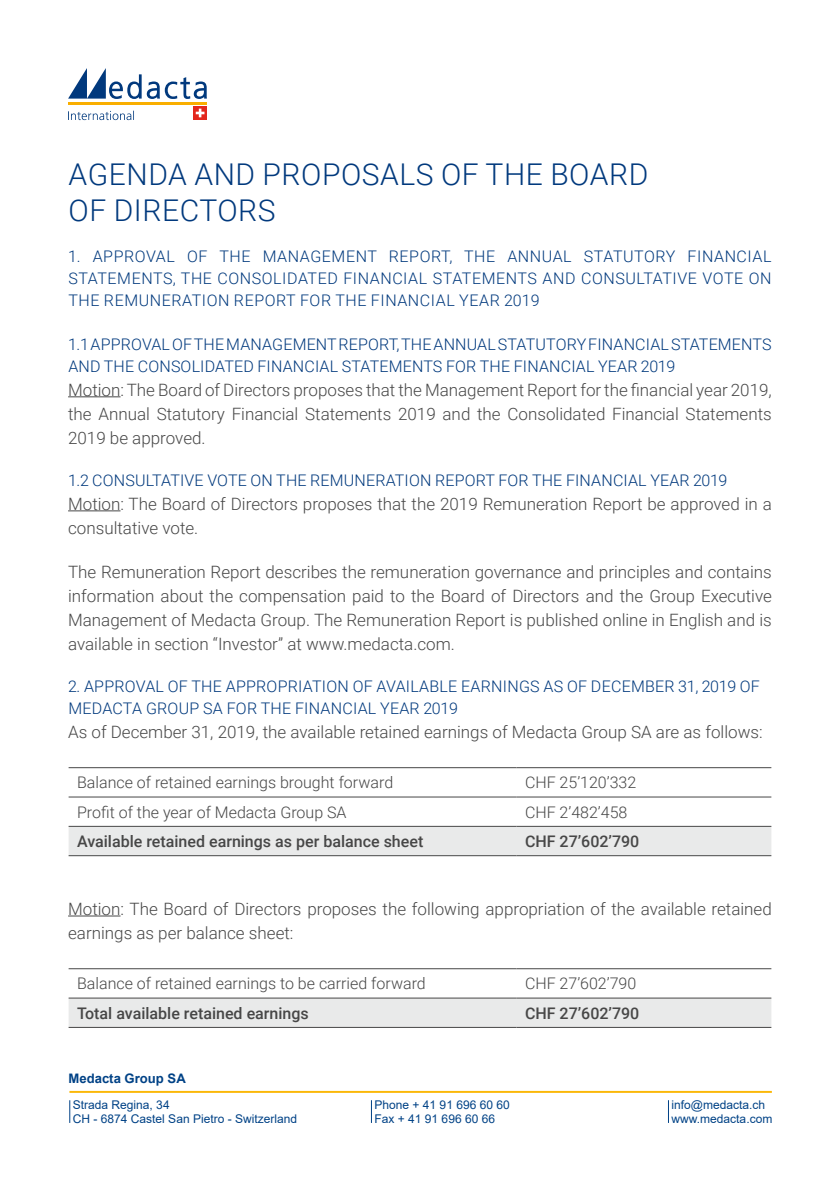
<style>
.page{position:relative;width:840px;height:1191px;background:#fff}
.page>*{position:absolute;margin:0;border:0;box-sizing:border-box;transform-origin:0 0}
.t1{font:300 30px/36px "Roboto";letter-spacing:.02em;color:#01397d}
.t2{font:300 17px/24px "Roboto";color:#474747;text-align:justify}
.t3{font:300 16px/22px "Roboto";letter-spacing:.01em;color:#01397d}
.t4{font:300 16px "Roboto";color:#474747}
.t5{font:500 16px "Roboto";color:#474747}
.t6{font:700 13px "Arial";color:#004286}
.t7{font:12px/14.4px "Arial";color:#004286}
</style>
<div class="page">
<svg style="left:193px;top:106px;width:14px;height:14px"></svg>
<svg style="left:196px;top:109px;width:8px;height:8px"></svg>
<hr style="left:68px;top:102px;width:139px;height:2px;background:#f9ae00">
<svg style="left:68px;top:111px;width:66px;height:9px"></svg>
<svg style="left:147px;top:77px;width:60px;height:22px"></svg>
<svg style="left:68px;top:68px;width:73px;height:31px"></svg>
<hr style="left:69px;top:1091px;width:702px;height:1px;background:#fbb808">
<svg style="left:69px;top:1100px;width:1px;height:23px"></svg>
<svg style="left:371px;top:1100px;width:1px;height:23px"></svg>
<hr style="left:68px;top:396px;width:52px;height:1px;background:#474747">
<hr style="left:68px;top:510px;width:52px;height:1px;background:#474747">
<hr style="left:68px;top:915px;width:52px;height:1px;background:#474747">
<div style="left:69px;top:827px;width:702px;height:28px;background:#e9eaea"></div>
<hr style="left:69px;top:796px;width:447px;height:1px;background:#474747">
<hr style="left:516px;top:796px;width:255px;height:1px;background:#474747">
<hr style="left:69px;top:826px;width:447px;height:1px;background:#474747">
<hr style="left:516px;top:826px;width:255px;height:1px;background:#474747">
<hr style="left:69px;top:855px;width:447px;height:1px;background:#474747">
<hr style="left:516px;top:855px;width:255px;height:1px;background:#474747">
<hr style="left:69px;top:767px;width:447px;height:1px;background:#474747">
<hr style="left:516px;top:767px;width:255px;height:1px;background:#474747">
<div style="left:69px;top:998px;width:702px;height:29px;background:#e9eaea"></div>
<hr style="left:69px;top:968px;width:447px;height:1px;background:#474747">
<hr style="left:516px;top:968px;width:255px;height:1px;background:#474747">
<hr style="left:69px;top:997px;width:447px;height:1px;background:#474747">
<hr style="left:516px;top:997px;width:255px;height:1px;background:#474747">
<hr style="left:69px;top:1027px;width:447px;height:1px;background:#474747">
<hr style="left:516px;top:1027px;width:255px;height:1px;background:#474747">
<h1 class="t1" style="left:69px;top:155px;width:581px">AGENDA AND PROPOSALS OF THE BOARD<br>OF DIRECTORS</h1>
<p class="t3" style="left:68px;top:244px;width:704px;text-align:justify">1. APPROVAL OF THE MANAGEMENT REPORT, THE ANNUAL STATUTORY FINANCIAL STATEMENTS, THE CONSOLIDATED FINANCIAL STATEMENTS AND CONSULTATIVE VOTE ON THE REMUNERATION REPORT FOR THE FINANCIAL YEAR 2019</p>
<p class="t3" style="left:68px;top:332px;width:704px">1.1 APPROVAL OF THE MANAGEMENT REPORT, THE ANNUAL STATUTORY FINANCIAL STATEMENTS<br>AND THE CONSOLIDATED FINANCIAL STATEMENTS FOR THE FINANCIAL YEAR 2019</p>
<p class="t2" style="left:68px;top:377px;width:704px">Motion: The Board of Directors proposes that the Management Report for the financial year 2019, the Annual Statutory Financial Statements 2019 and the Consolidated Financial Statements 2019 be approved.</p>
<p class="t3" style="left:68px;top:468px;width:660px">1.2 CONSULTATIVE VOTE ON THE REMUNERATION REPORT FOR THE FINANCIAL YEAR 2019</p>
<p class="t2" style="left:68px;top:491px;width:704px">Motion: The Board of Directors proposes that the 2019 Remuneration Report be approved in a consultative vote.</p>
<p class="t2" style="left:68px;top:559px;width:704px">The Remuneration Report describes the remuneration governance and principles and contains information about the compensation paid to the Board of Directors and the Group Executive Management of Medacta Group. The Remuneration Report is published online in English and is available in section “Investor” at www.medacta.com.</p>
<p class="t3" style="left:68px;top:674px;width:693px">2. APPROVAL OF THE APPROPRIATION OF AVAILABLE EARNINGS AS OF DECEMBER 31, 2019 OF<br>MEDACTA GROUP SA FOR THE FINANCIAL YEAR 2019</p>
<p class="t2" style="left:68px;top:719px;width:695px">As of December 31, 2019, the available retained earnings of Medacta Group SA are as follows:</p>
<p class="t4" style="left:77px;top:771px;width:317px">Balance of retained earnings brought forward</p>
<p class="t4" style="left:524px;top:771px;width:113px">CHF 25’120’332</p>
<p class="t4" style="left:77px;top:800px;width:271px">Profit of the year of Medacta Group SA</p>
<p class="t4" style="left:524px;top:800px;width:104px">CHF 2’482’458</p>
<p class="t5" style="left:77px;top:830px;width:347px">Available retained earnings as per balance sheet</p>
<p class="t5" style="left:524px;top:830px;width:116px">CHF 27’602’790</p>
<p class="t2" style="left:68px;top:896px;width:705px">Motion: The Board of Directors proposes the following appropriation of the available retained earnings as per balance sheet:</p>
<p class="t4" style="left:77px;top:972px;width:350px">Balance of retained earnings to be carried forward</p>
<p class="t4" style="left:524px;top:972px;width:113px">CHF 27’602’790</p>
<p class="t5" style="left:77px;top:1001px;width:233px">Total available retained earnings</p>
<p class="t5" style="left:524px;top:1001px;width:116px">CHF 27’602’790</p>
<p class="t6" style="left:68px;top:1069px;width:119px">Medacta Group SA</p>
<p class="t7" style="left:73px;top:1097px;width:226px">Strada Regina, 34<br>CH - 6874 Castel San Pietro - Switzerland</p>
<p class="t7" style="left:671px;top:1097px;width:102px">info@medacta.ch www.medacta.com</p>
<p class="t7" style="left:374px;top:1097px;width:137px">Phone + 41 91 696 60 60<br>Fax + 41 91 696 60 66</p>
</div>
